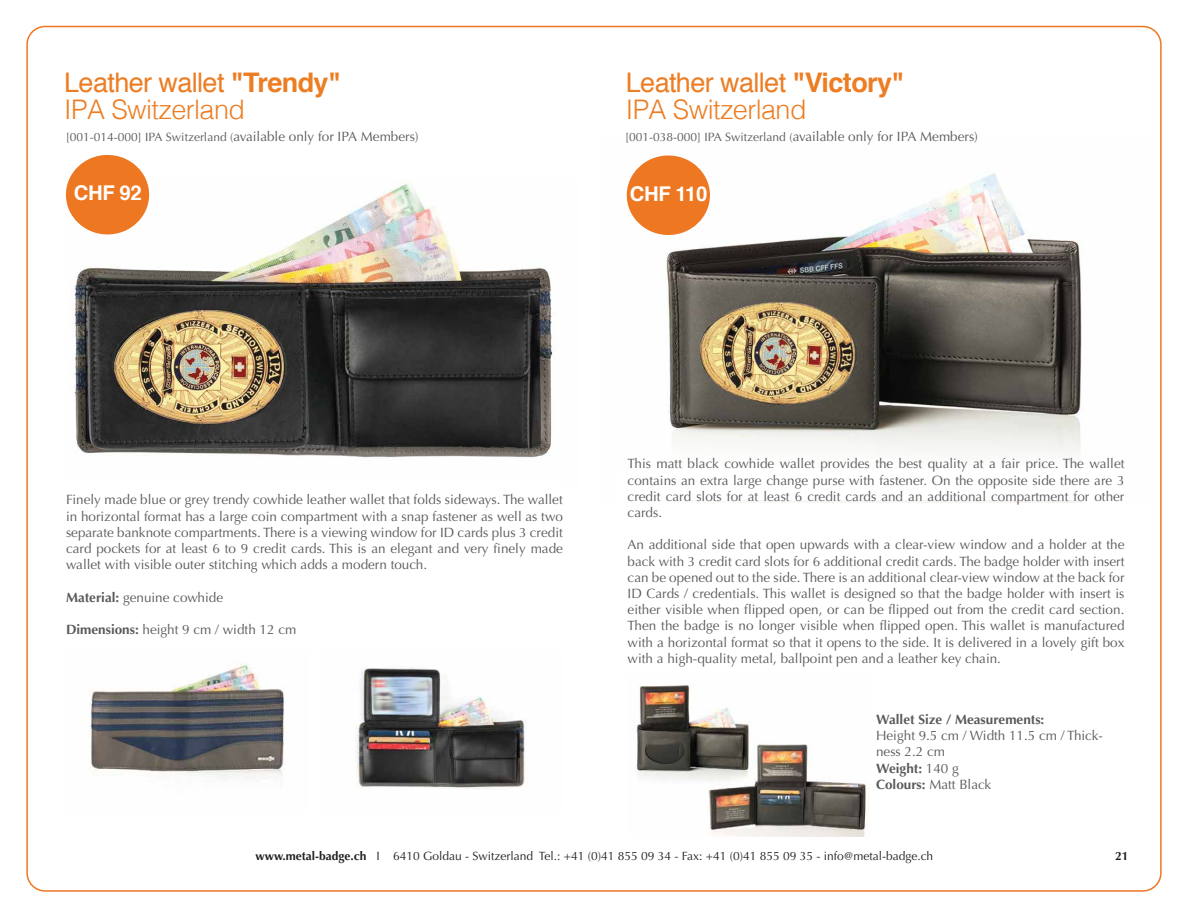
<style>
.page{position:relative;width:1188px;height:918px;background:#fff}
.page>*{position:absolute;margin:0;border:0;box-sizing:border-box;transform-origin:0 0}
.t1{font:300 27px/27px "Helvetica";letter-spacing:-.02em;color:#ed7d23}
.t2{font:700 20.4px "Helvetica";letter-spacing:-.02em;color:#fff}
.t3{font:13.5px/16.2px "Optima";color:#58595b;text-align:justify}
.t4{font:700 13.5px "Optima";color:#58595b}
.t5{font:12px "Optima";color:#58595b}
.t6{font:12px "Optima";color:#231f20}
.t7{font:700 12px "Optima";color:#231f20}
.s1{font-weight:400}
.s2{font-weight:700}
.s3{font-size:13.5px}
</style>
<div class="page">
<img style="left:626px;top:158px;width:456px;height:345px">
<img style="left:66px;top:180px;width:488px;height:267px">
<svg style="left:626px;top:426px;width:456px;height:74px"></svg>
<div style="left:627px;top:155px;width:83px;height:80px;background:#e72;border-radius:50%"></div>
<img style="left:636px;top:685px;width:233px;height:152px">
<div style="left:66px;top:155px;width:83px;height:79px;background:#e72;border-radius:50%"></div>
<svg style="left:78px;top:447px;width:473px;height:11px"></svg>
<img style="left:89px;top:662px;width:196px;height:116px">
<img style="left:356px;top:668px;width:171px;height:121px">
<h1 class="t1" style="left:64px;top:67px;width:278px"><span class="s1">Leather wallet</span> <span class="s2">"Trendy"<br></span>IPA Switzerland</h1>
<p class="t5" style="left:66px;top:130px;width:354px">[001-014-000] IPA Switzerland (<span class="s3">available only for IPA Members)</span></p>
<h2 class="t2" style="left:74px;top:177px;width:69px">CHF 92</h2>
<h1 class="t1" style="left:626px;top:67px;width:280px"><span class="s1">Leather wallet</span> <span class="s2">"Victory"<br></span>IPA Switzerland</h1>
<p class="t5" style="left:625px;top:130px;width:354px">[001-038-000] IPA Switzerland (<span class="s3">available only for IPA Members)</span></p>
<h2 class="t2" style="left:630px;top:177px;width:79px">CHF 110</h2>
<p class="t3" style="left:66px;top:492px;width:498px">Finely made blue or grey trendy cowhide leather wallet that folds sideways. The wallet in horizontal format has a large coin compartment with a snap fastener as well as two separate banknote compartments. There is a viewing window for ID cards plus 3 credit card pockets for at least 6 to 9 credit cards. This is an elegant and very finely made wallet with visible outer stitching which adds a modern touch.</p>
<p class="t3" style="left:66px;top:589px;width:159px"><span class="s2">Material:</span> genuine cowhide</p>
<p class="t3" style="left:66px;top:622px;width:232px"><span class="s2">Dimensions:</span> height 9 cm / width 12 cm</p>
<p class="t3" style="left:628px;top:456px;width:498px">This matt black cowhide wallet provides the best quality at a fair price. The wallet contains an extra large change purse with fastener. On the opposite side there are 3 credit card slots for at least 6 credit cards and an additional compartment for other cards.</p>
<p class="t3" style="left:628px;top:537px;width:498px">An additional side that open upwards with a clear-view window and a holder at the back with 3 credit card slots for 6 additional credit cards. The badge holder with insert can be opened out to the side. There is an additional clear-view window at the back for ID Cards / credentials. This wallet is designed so that the badge holder with insert is either visible when flipped open, or can be flipped out from the credit card section.<br>Then the badge is no longer visible when flipped open. This wallet is manufactured with a horizontal format so that it opens to the side. It is delivered in a lovely gift box with a high-quality metal, ballpoint pen and a leather key chain.</p>
<p class="t4" style="left:876px;top:712px;width:170px">Wallet Size / Measurements:</p>
<p class="t3" style="left:876px;top:728px;width:228px;text-align:left">Height 9.5 cm / Width 11.5 cm / Thick&shy;ness 2.2 cm<br><span class="s2">Weight:</span> 140 g<br><span class="s2">Colours:</span> Matt Black</p>
<p class="t6" style="left:255px;top:849px;width:679px"><span class="s2">www.metal-badge.ch</span> I 6410 Goldau - Switzerland Tel.: +41 (0)41 855 09 34 - Fax: +41 (0)41 855 09 35 - info@metal-badge.ch</p>
<p class="t7" style="left:1115px;top:849px;width:15px">21</p>
</div>
